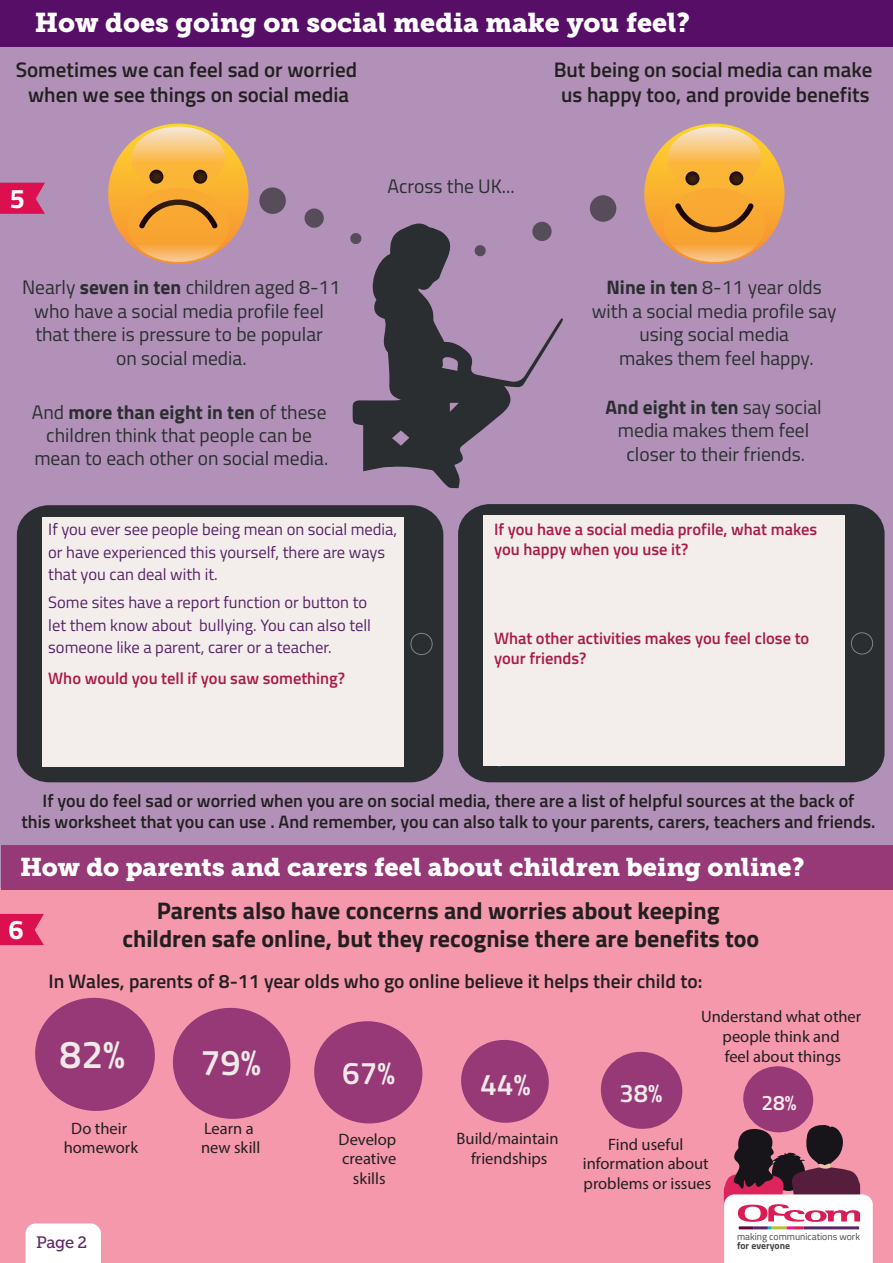
<style>
.page{position:relative;width:893px;height:1263px;background:#b291b8}
.page>*{position:absolute;margin:0;border:0;box-sizing:border-box;transform-origin:0 0}
.t1{font:600 39px "Titillium";color:#f1e9e8}
.t2{font:600 36px "Titillium";color:#f1e9e8}
.t3{font:600 31.5px "Titillium";color:#f1e9e8}
.t4{font:600 30px "Titillium";color:#f1e9e8}
.t5{font:27px "Museo Slab 900";color:#fff}
.t6{font:700 27px "Titillium";color:#fff}
.t7{font:25.5px "Museo Slab 900";color:#fff}
.t8{font:600 25.5px "Titillium";color:#f1e9e8}
.t9{font:700 24px/28.8px "Titillium";color:#231f20;text-align:center}
.t10{font:600 21px/25.2px "Titillium";color:#231f20;text-align:center}
.t11{font:600 21px "Titillium";color:#f1e9e8}
.t12{font:19.5px/23.4px "Titillium";color:#2a2e31;text-align:center}
.t13{font:600 19.5px "Titillium";color:#231f20}
.t14{font:600 18px/21.6px "Titillium";color:#231f20;text-align:center}
.t15{font:16.5px/22.8px "Titillium";color:#562266}
.t16{font:16.5px/19.8px "Myriad Pro";color:#231f20;text-align:center}
.t17{font:600 16.5px/19.8px "Titillium";color:#aa1a44}
.t18{font:16.5px "Museo Slab 500";color:#63266b}
.t19{font:9.75px "Titillium";color:#474549}
.t20{font:700 9.75px "Titillium";color:#474549}
.s1{font-weight:700}
</style>
<div class="page">
<svg style="left:0;top:183px;width:45px;height:31px"></svg>
<div style="left:0;top:888px;width:893px;height:375px;background:#f598ac"></div>
<div style="left:0;top:0;width:893px;height:47px;background:#570e67"></div>
<div style="left:26px;top:1223px;width:75px;height:40px;background:#fff"></div>
<div style="left:1px;top:845px;width:892px;height:45px;background:#973877"></div>
<div style="left:17px;top:505px;width:426px;height:277px;background:#2a2e31"></div>
<div style="left:42px;top:516px;width:362px;height:250px;background:#f3eeec"></div>
<div style="left:458px;top:504px;width:427px;height:278px;background:#2a2e31"></div>
<div style="left:484px;top:515px;width:361px;height:251px;background:#f3eeec"></div>
<svg style="left:35px;top:997px;width:120px;height:114px"></svg>
<svg style="left:172px;top:1007px;width:119px;height:112px"></svg>
<svg style="left:314px;top:1021px;width:109px;height:103px"></svg>
<svg style="left:461px;top:1040px;width:88px;height:83px"></svg>
<svg style="left:600px;top:1051px;width:83px;height:78px"></svg>
<div style="left:259px;top:187px;width:27px;height:27px;background:#574d5a;border-radius:50%"></div>
<div style="left:305px;top:208px;width:19px;height:20px;background:#574d5a;border-radius:50%"></div>
<svg style="left:350px;top:235px;width:2px;height:8px"></svg>
<div style="left:590px;top:195px;width:26px;height:27px;background:#574d5a;border-radius:50%"></div>
<div style="left:411px;top:633px;width:21px;height:22px;background:#2a2e31;border-radius:50%"></div>
<div style="left:411px;top:633px;width:22px;height:22px;border:1px solid #818386;border-radius:50%"></div>
<div style="left:851px;top:633px;width:22px;height:21px;background:#2a2e31;border-radius:50%"></div>
<div style="left:851px;top:632px;width:22px;height:22px;border:1px solid #818386;border-radius:50%"></div>
<svg style="left:0;top:914px;width:44px;height:31px"></svg>
<svg style="left:352px;top:221px;width:211px;height:268px"></svg>
<svg style="left:644px;top:124px;width:140px;height:140px;background:#f9b032"></svg>
<svg style="left:663px;top:127px;width:102px;height:135px;background:#ebab4e"></svg>
<svg style="left:685px;top:171px;width:14px;height:14px"></svg>
<svg style="left:729px;top:171px;width:14px;height:14px"></svg>
<svg style="left:108px;top:124px;width:140px;height:140px;background:#f9b031"></svg>
<svg style="left:127px;top:127px;width:102px;height:135px;background:#ebab4e"></svg>
<svg style="left:149px;top:170px;width:14px;height:14px"></svg>
<svg style="left:193px;top:170px;width:14px;height:14px"></svg>
<svg style="left:724px;top:1066px;width:149px;height:197px"></svg>
<div style="left:737px;top:1225px;width:124px;height:6px;border:2px solid #fff"></div>
<h3 class="t5" style="left:17px;top:4px;width:528px">What kind of things do you do online?</h3>
<h3 class="t5" style="left:35px;top:7px;width:657px">How does going on social media make you feel?</h3>
<p class="t10" style="left:16px;top:56px;width:343px">Sometimes we can feel sad or worried when we see things on social media</p>
<p class="t10" style="left:554px;top:56px;width:320px">But being on social media can make us happy too, and provide benefits</p>
<h3 class="t6" style="left:10px;top:178px;width:17px">5</h3>
<p class="t12" style="left:388px;top:174px;width:129px">Across the UK...</p>
<p class="t12" style="left:22px;top:275px;width:320px">Nearly <span class="s1">seven in ten</span> children aged 8-11 who have a social media profile feel that there is pressure to be popular<br>on social media.</p>
<p class="t12" style="left:592px;top:275px;width:246px"><span class="s1">Nine in ten</span> 8-11 year olds with a social media profile say using social media<br>makes them feel happy.</p>
<p class="t12" style="left:32px;top:399px;width:298px">And <span class="s1">more than eight in ten</span> of these children think that people can be mean to each other on social media.</p>
<p class="t12" style="left:605px;top:395px;width:218px"><span class="s1">And eight in ten</span> say social media makes them feel closer to their friends.</p>
<p class="t15" style="left:48px;top:517px;width:350px">If you ever see people being mean on social media, or have experienced this yourself, there are ways that you can deal with it.</p>
<p class="t15" style="left:48px;top:590px;width:324px">Some sites have a report function or button to let them know about bullying. You can also tell someone like a parent, carer or a teacher.</p>
<p class="t17" style="left:48px;top:667px;width:298px">Who would you tell if you saw something?</p>
<p class="t17" style="left:494px;top:519px;width:325px">If you have a social media profile, what makes you happy when you use it?</p>
<p class="t17" style="left:494px;top:627px;width:317px">What other activities makes you feel close to your friends?</p>
<p class="t14" style="left:22px;top:789px;width:855px">If you do feel sad or worried when you are on social media, there are a list of helpful sources at the back of<br>this worksheet that you can use . And remember, you can also talk to your parents, carers, teachers and friends.</p>
<h3 class="t7" style="left:20px;top:852px;width:786px">How do parents and carers feel about children being online?</h3>
<h3 class="t6" style="left:9px;top:909px;width:17px">6</h3>
<p class="t9" style="left:122px;top:895px;width:638px">Parents also have concerns and worries about keeping children safe online, but they recognise there are benefits too</p>
<p class="t13" style="left:48px;top:966px;width:655px">In Wales, parents of 8-11 year olds who go online believe it helps their child to:</p>
<h1 class="t1" style="left:60px;top:1025px;width:67px">82%</h1>
<h2 class="t2" style="left:200px;top:1035px;width:62px">79%</h2>
<p class="t16" style="left:64px;top:1118px;width:76px">Do their homework</p>
<p class="t16" style="left:201px;top:1118px;width:61px;text-align:left">Learn a new skill</p>
<h3 class="t3" style="left:342px;top:1049px;width:54px">67%</h3>
<p class="t16" style="left:339px;top:1129px;width:59px">Develop creative skills</p>
<h3 class="t4" style="left:480px;top:1062px;width:52px">44%</h3>
<h3 class="t8" style="left:619px;top:1073px;width:44px">38%</h3>
<p class="t16" style="left:701px;top:1006px;width:162px">Understand what other people think and<br>feel about things</p>
<p class="t11" style="left:761px;top:1086px;width:37px">28%</p>
<p class="t16" style="left:457px;top:1128px;width:103px">Build/maintain friendships</p>
<p class="t16" style="left:583px;top:1134px;width:130px">Find useful information about problems or issues</p>
<p class="t18" style="left:36px;top:1233px;width:53px">Page 2</p>
<p class="t19" style="left:737px;top:1229px;width:124px">making communications work</p>
<p class="t20" style="left:737px;top:1238px;width:55px">for everyone</p>
</div>
